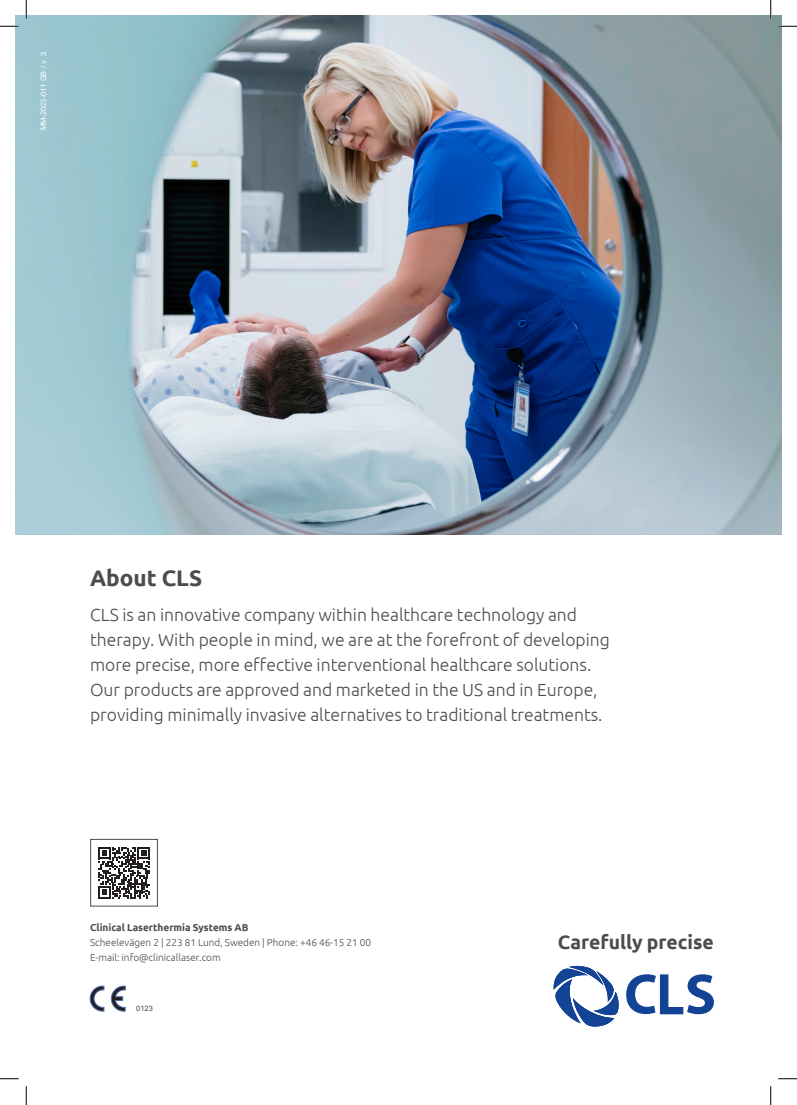
<style>
.page{position:relative;width:797px;height:1105px;background:#fff}
.page>*{position:absolute;margin:0;border:0;box-sizing:border-box;transform-origin:0 0}
.Tabelltext_framvagn_hö{font:700 22.5px "Ubuntu";color:#4b4c4d}
.Tabelltext_framvagn_hö-2{font:700 19.38px "Ubuntu";color:#4b4c4d}
.Tabelltext_framvagn_hö-3{font:300 17.5px/25px "Ubuntu";color:#4b4c4d}
.Tabelltext_framvagn_hö-4{font:300 10px "Ubuntu";color:#4b4c4d}
.Tabelltext_framvagn_hö-5{font:700 10px "Ubuntu";color:#4b4c4d}
.t1{font:7.5px "Arial";color:#fff}
.Tabelltext_framvagn_hö-6{font:7.5px "Arial";color:#4b4c4d}
</style>
<div class="page">
<svg style="left:98px;top:847px;width:52px;height:52px"></svg>
<svg style="left:553px;top:966px;width:66px;height:60px"></svg>
<svg style="left:626px;top:974px;width:88px;height:40px"></svg>
<svg style="left:111px;top:986px;width:14px;height:25px"></svg>
<svg style="left:90px;top:986px;width:14px;height:25px"></svg>
<div style="left:90px;top:839px;width:68px;height:67px;border:1px solid #4b4c4d"></div>
<img style="left:16px;top:16px;width:765px;height:519px">
<svg style="left:0;top:25px;width:19px;height:2px"></svg>
<svg style="left:778px;top:25px;width:19px;height:2px"></svg>
<svg style="left:0;top:1078px;width:19px;height:1px"></svg>
<svg style="left:778px;top:1078px;width:19px;height:1px"></svg>
<svg style="left:25px;top:0;width:2px;height:19px"></svg>
<svg style="left:25px;top:1086px;width:2px;height:19px"></svg>
<svg style="left:770px;top:0;width:1px;height:19px"></svg>
<svg style="left:770px;top:1086px;width:1px;height:19px"></svg>
<p class="t1" style="left:38px;top:130px;width:79px;rotate:-90deg">MM-2023-011 GB / v. 3</p>
<p class="Tabelltext_framvagn_hö" style="left:90px;top:564px;width:114px">About CLS</p>
<p class="Tabelltext_framvagn_hö-3" style="left:90px;top:602px;width:521px">CLS is an innovative company within healthcare technology and therapy. With people in mind, we are at the forefront of developing more precise, more effective interventional healthcare solutions.<br>Our products are approved and marketed in the US and in Europe, providing minimally invasive alternatives to traditional treatments.</p>
<p class="Tabelltext_framvagn_hö-5" style="left:90px;top:922px;width:160px">Clinical Laserthermia Systems AB</p>
<p class="Tabelltext_framvagn_hö-4" style="left:90px;top:937px;width:282px">Scheelevägen 2 | 223 81 Lund, Sweden | Phone: +46 46-15 21 00</p>
<p class="Tabelltext_framvagn_hö-4" style="left:90px;top:952px;width:132px">E-mail: info@clinicallaser.com</p>
<p class="Tabelltext_framvagn_hö-6" style="left:136px;top:1004px;width:18px">0123</p>
<p class="Tabelltext_framvagn_hö-2" style="left:557px;top:931px;width:158px">Carefully precise</p>
</div>
